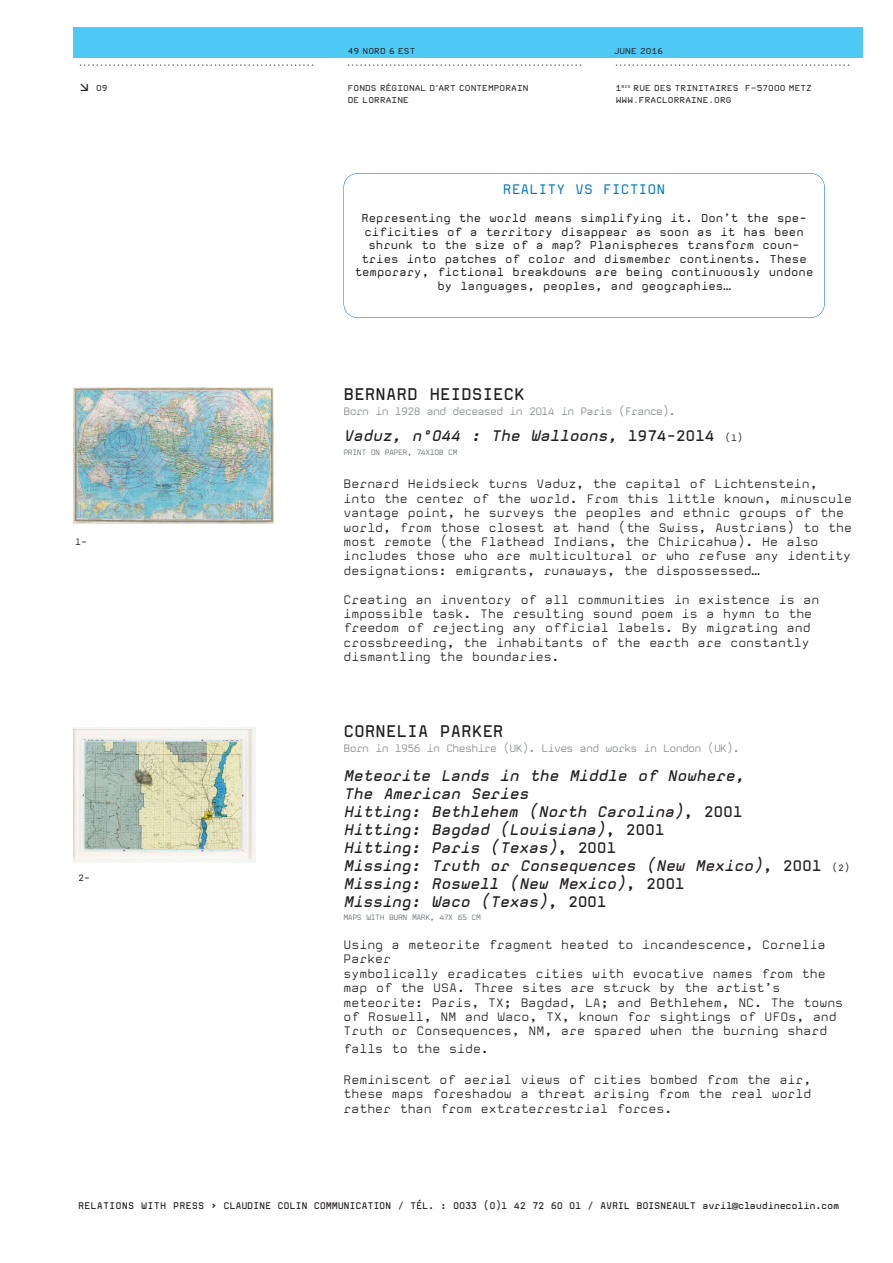
<style>
.page{position:relative;width:893px;height:1263px;background:#fff}
.page>*{position:absolute;margin:0;border:0;box-sizing:border-box;transform-origin:0 0}
.t1{font:700 16.5px "Mono";letter-spacing:-.02em;color:#231f20}
.t2{font:italic 700 15px/18px "Mono";letter-spacing:-.02em;color:#231f20}
.t3{font:13.5px "Mono";color:#0078bf}
.t4{font:300 12px/14.4px "Mono";color:#231f20}
.t5{font:11.25px/13.5px "Mono";color:#231f20;text-align:center}
.t6{font:300 10.5px "Mono";letter-spacing:-.065em;color:#888a8c}
.t7{font:700 9.45px "Mono";letter-spacing:-.035em;color:#231f20}
.t8{font:9px "Mono";color:#231f20}
.t9{font:700 7.5px/12px "FRAC";letter-spacing:.02em;color:#231f20}
.t10{font:300 7.5px "Mono";letter-spacing:-.065em;color:#606970}
.s1{font-size:12px}
.s2{font-style:normal}
.s3{font-weight:400;font-style:normal;font-size:9px}
</style>
<div class="page">
<div style="left:74px;top:28px;width:789px;height:30px;background:#4ec9f5"></div>
<div style="left:343px;top:173px;width:482px;height:145px;border:1px solid #0078bf;border-radius:14px"></div>
<img style="left:74px;top:387px;width:200px;height:137px">
<img style="left:73px;top:727px;width:183px;height:136px">
<p class="t9" style="left:78px;top:58px;width:239px">........................................................</p>
<p class="t9" style="left:80px;top:82px;width:29px"><span class="s1">d</span> 09</p>
<p class="t9" style="left:346px;top:46px;width:239px">49 NORD 6 EST ........................................................</p>
<p class="t9" style="left:348px;top:82px;width:182px">FONDS RÉGIONAL D’ART CONTEMPORAIN<br>DE LORRAINE</p>
<p class="t9" style="left:614px;top:46px;width:239px">JUNE 2016 ........................................................</p>
<p class="t9" style="left:616px;top:82px;width:198px">1<sup>BIS</sup> RUE DES TRINITAIRES F-57000 METZ<br>WWW.FRACLORRAINE.ORG</p>
<p class="t3" style="left:503px;top:184px;width:164px">REALITY VS FICTION</p>
<p class="t5" style="left:355px;top:212px;width:460px">Representing the world means simplifying it. Don’t the spe&shy;cificities of a territory disappear as soon as it has been shrunk to the size of a map? Planispheres transform coun&shy;tries into patches of color and dismember continents. These temporary, fictional breakdowns are being continuously undone by languages, peoples, and geographies…</p>
<p class="t8" style="left:75px;top:538px;width:13px">1-</p>
<p class="t8" style="left:78px;top:874px;width:13px">2-</p>
<h1 class="t1" style="left:343px;top:387px;width:183px">BERNARD HEIDSIECK</h1>
<p class="t6" style="left:343px;top:407px;width:334px">Born in 1928 and deceased in 2014 in Paris (France).</p>
<p class="t2" style="left:343px;top:428px;width:401px">Vaduz, n°044 : The Walloons, <span class="s2">1974-2014</span> <span class="s3">(1)</span></p>
<p class="t10" style="left:343px;top:449px;width:116px">PRINT ON PAPER, 74X108 CM</p>
<p class="t4" style="left:343px;top:478px;width:510px">Bernard Heidsieck turns Vaduz, the capital of Lichtenstein, into the center of the world. From this little known, minuscule vantage point, he surveys the peoples and ethnic groups of the world, from those closest at hand (the Swiss, Austrians) to the most remote (the Flathead Indians, the Chiricahua). He also includes those who are multicultural or who refuse any identity designations: emigrants, runaways, the dispossessed…</p>
<p class="t4" style="left:343px;top:593px;width:477px">Creating an inventory of all communities in existence is an impossible task. The resulting sound poem is a hymn to the freedom of rejecting any official labels. By migrating and crossbreeding, the inhabitants of the earth are constantly dismantling the boundaries.</p>
<h1 class="t1" style="left:343px;top:724px;width:162px">CORNELIA PARKER</h1>
<p class="t6" style="left:343px;top:744px;width:398px">Born in 1956 in Cheshire (UK). Lives and works in London (UK).</p>
<p class="t2" style="left:343px;top:767px;width:508px">Meteorite Lands in the Middle of Nowhere,<br>The American Series<br>Hitting: Bethlehem (North Carolina)<span class="s2">, 2001<br></span>Hitting: Bagdad (Louisiana)<span class="s2">, 2001<br></span>Hitting: Paris (Texas)<span class="s2">, 2001<br></span>Missing: Truth or Consequences (New Mexico)<span class="s2">, 2001</span> <span class="s3">(2)<br></span>Missing: Roswell (New Mexico)<span class="s2">, 2001<br></span>Missing: Waco (Texas)<span class="s2">, 2001</span></p>
<p class="t10" style="left:343px;top:914px;width:139px">MAPS WITH BURN MARK, 47X 65 CM</p>
<p class="t4" style="left:343px;top:938px;width:501px">Using a meteorite fragment heated to incandescence, Cornelia Parker<br>symbolically eradicates cities with evocative names from the map of the USA. Three sites are struck by the artist’s meteorite: Paris, TX; Bagdad, LA; and Bethlehem, NC. The towns of Roswell, NM and Waco, TX, known for sightings of UFOs, and Truth or Consequences, NM, are spared when the burning shard</p>
<p class="t4" style="left:343px;top:1043px;width:147px">falls to the side.</p>
<p class="t4" style="left:343px;top:1073px;width:469px;text-align:justify">Reminiscent of aerial views of cities bombed from the air, these maps foreshadow a threat arising from the real world rather than from extraterrestrial forces.</p>
<p class="t7" style="left:78px;top:1202px;width:763px">RELATIONS WITH PRESS &gt; CLAUDINE COLIN COMMUNICATION / TÉL. : 0033 (0)1 42 72 60 01 / AVRIL BOISNEAULT avril@claudinecolin.com</p>
</div>
